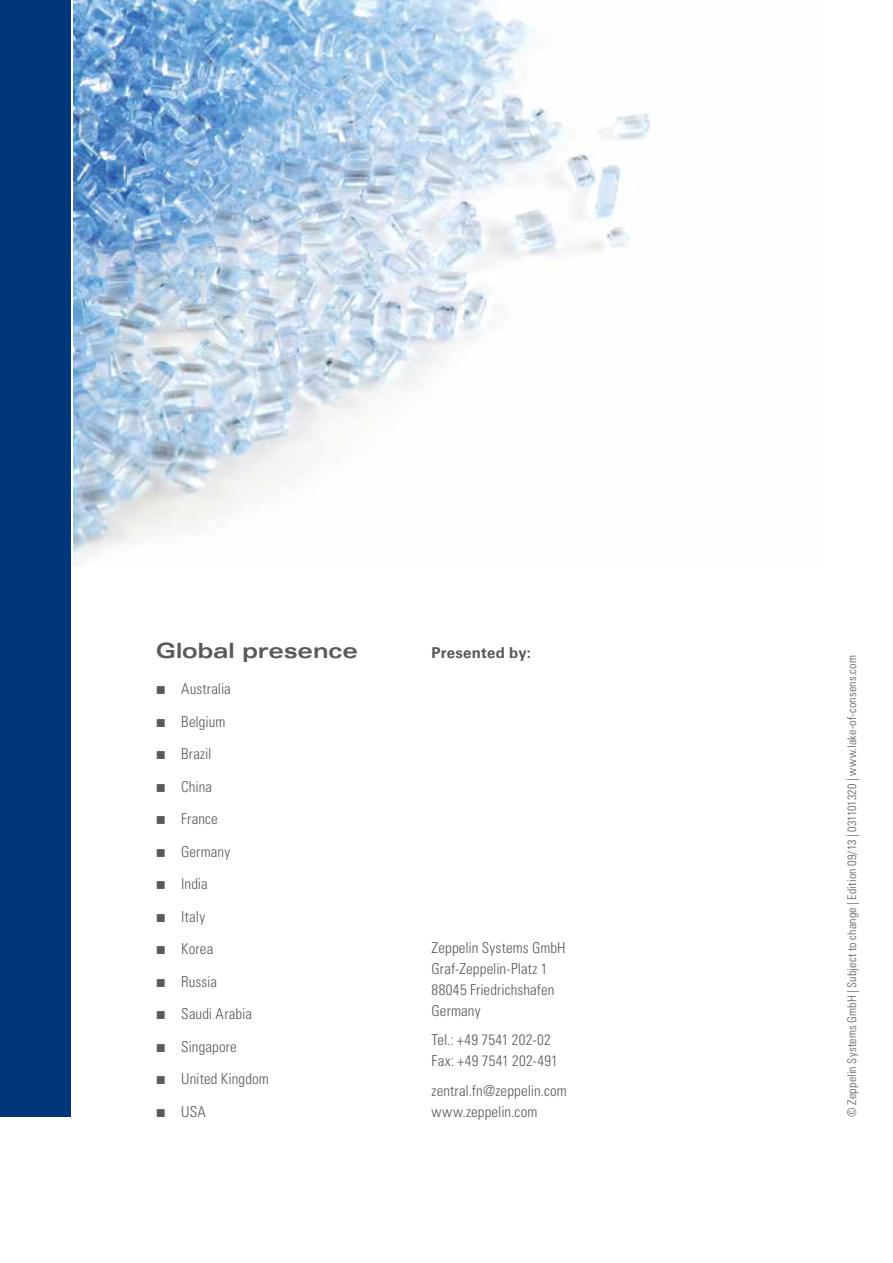
<style>
.page{position:relative;width:893px;height:1263px;background:#fff}
.page>*{position:absolute;margin:0;border:0;box-sizing:border-box;transform-origin:0 0}
.t1{font:700 expanded 21px "Univers LT Std";letter-spacing:-.01em;color:#58595b}
.t2{font:300 condensed 15px/21px "Univers LT Std";letter-spacing:.01em;color:#58595b}
.t3{font:700 15px "Univers LT Std";letter-spacing:.015em;color:#58595b}
.t4{font:300 condensed 12px "Univers LT Std";letter-spacing:.015em;color:#58595b}
</style>
<div class="page">
<div style="left:0;top:0;width:71px;height:1117px;background:#00377b"></div>
<img style="left:74px;top:0;width:576px;height:566px">
<h1 class="t1" style="left:156px;top:638px;width:204px">Global presence</h1>
<p class="t3" style="left:432px;top:643px;width:101px">Presented by:</p>
<p class="t2" style="left:156px;top:678px;width:77px">■ Australia</p>
<p class="t2" style="left:156px;top:711px;width:71px">■ Belgium</p>
<p class="t2" style="left:156px;top:743px;width:57px">■ Brazil</p>
<p class="t2" style="left:156px;top:776px;width:58px">■ China</p>
<p class="t2" style="left:156px;top:808px;width:64px">■ France</p>
<p class="t2" style="left:156px;top:841px;width:76px">■ Germany</p>
<p class="t2" style="left:156px;top:873px;width:54px">■ India</p>
<p class="t2" style="left:156px;top:906px;width:51px">■ Italy</p>
<p class="t2" style="left:156px;top:938px;width:59px">■ Korea</p>
<p class="t2" style="left:156px;top:971px;width:63px">■ Russia</p>
<p class="t2" style="left:156px;top:1003px;width:98px">■ Saudi Arabia</p>
<p class="t2" style="left:156px;top:1036px;width:83px">■ Singapore</p>
<p class="t2" style="left:156px;top:1069px;width:115px">■ United Kingdom</p>
<p class="t2" style="left:156px;top:1101px;width:52px">■ USA</p>
<p class="t2" style="left:432px;top:937px;width:135px">Zeppelin Systems GmbH<br>Graf-Zeppelin-Platz 1<br>88045 Friedrichshafen<br>Germany</p>
<p class="t2" style="left:432px;top:1030px;width:128px">Tel.: +49 7541 202-02<br>Fax: +49 7541 202-491</p>
<p class="t2" style="left:432px;top:1080px;width:137px">zentral.fn@zeppelin.com www.zeppelin.com</p>
<p class="t4" style="left:844px;top:1117px;width:463px;rotate:-90deg">© Zeppelin Systems GmbH | Subject to change | Edition 09/13 | 031101320 | www.lake-of-consens.com</p>
</div>
